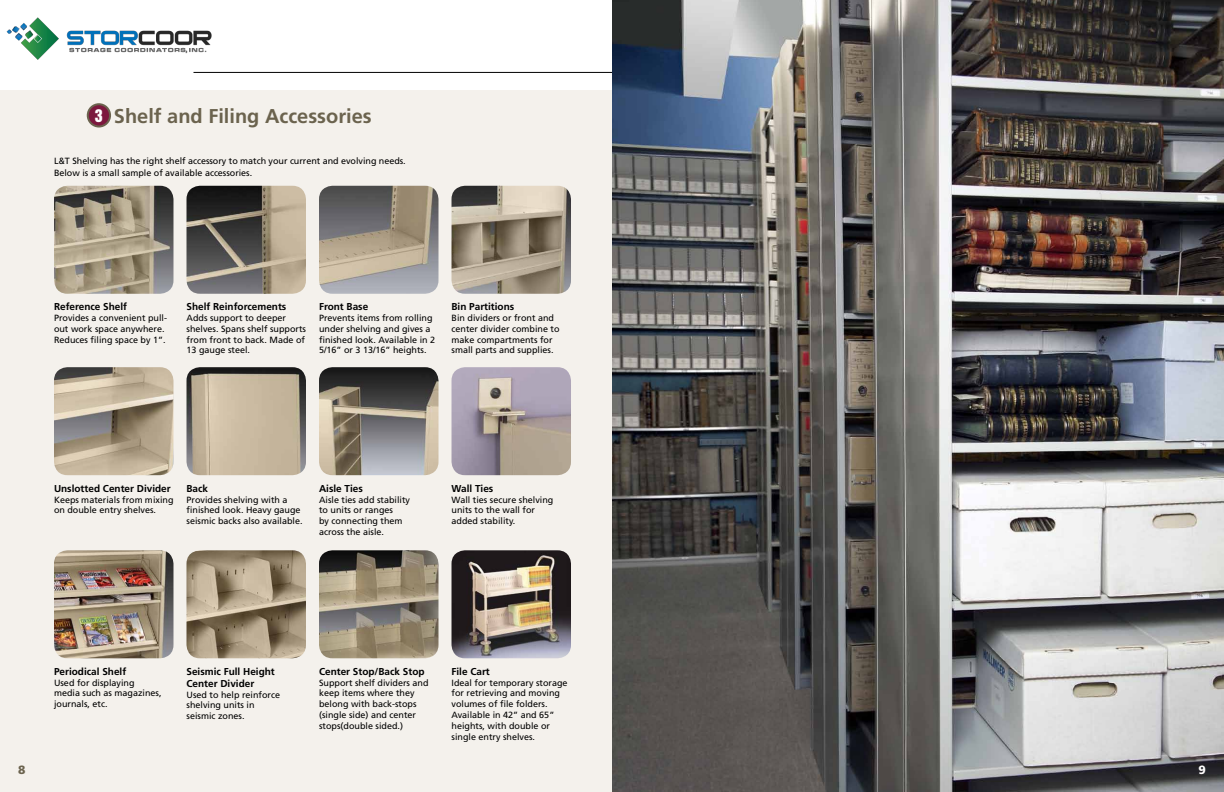
<style>
.page{position:relative;width:1224px;height:792px;background:#fff}
.page>*{position:absolute;margin:0;border:0;box-sizing:border-box;transform-origin:0 0}
.t1{font:700 20px "Frutiger LT Std";color:#6b634e}
.t2{font:16px "Swiss 921 BT Regular A";color:#fff}
.t3{font:900 12px "Frutiger LT Std";color:#6b634e}
.t4{font:900 12px "Frutiger LT Std";color:#fff}
.t5{font:700 10px/12px "Frutiger LT Std";color:#000}
.t6{font:9px/10.8px "Frutiger LT Std";color:#000}
</style>
<div class="page">
<div style="left:0;top:91px;width:612px;height:701px;background:#f4f1ec"></div>
<img style="left:54px;top:186px;width:119px;height:108px">
<img style="left:54px;top:367px;width:119px;height:108px">
<img style="left:54px;top:550px;width:119px;height:108px">
<img style="left:187px;top:186px;width:119px;height:108px">
<img style="left:187px;top:367px;width:119px;height:108px">
<img style="left:187px;top:550px;width:119px;height:108px">
<img style="left:319px;top:186px;width:120px;height:108px">
<img style="left:319px;top:367px;width:120px;height:108px">
<img style="left:319px;top:550px;width:120px;height:108px">
<img style="left:452px;top:186px;width:119px;height:108px">
<img style="left:452px;top:367px;width:119px;height:108px">
<img style="left:452px;top:550px;width:119px;height:108px">
<hr style="left:194px;top:72px;width:418px;height:1px;background:#000">
<img style="left:612px;top:0;width:612px;height:792px">
<div style="left:88px;top:104px;width:22px;height:23px;background:#7c183e;border-radius:50%"></div>
<div style="left:87px;top:103px;width:24px;height:25px;border:2px solid #6b634e;border-radius:50%"></div>
<img style="left:66px;top:30px;width:146px;height:24px">
<img style="left:6px;top:17px;width:53px;height:43px">
<h1 class="t1" style="left:114px;top:104px;width:259px">Shelf and Filing Accessories</h1>
<p class="t6" style="left:54px;top:155px;width:353px;line-height:12px">L&amp;T Shelving has the right shelf accessory to match your current and evolving needs.<br>Below is a small sample of available accessories.</p>
<h2 class="t2" style="left:95px;top:105px;width:9px">3</h2>
<p class="t5" style="left:54px;top:301px;width:75px">Reference Shelf</p>
<p class="t6" style="left:54px;top:313px;width:115px">Provides a convenient pull&shy;out work space anywhere.<br>Reduces filing space by 1”.</p>
<p class="t5" style="left:187px;top:301px;width:101px">Shelf Reinforcements</p>
<p class="t6" style="left:187px;top:313px;width:121px">Adds support to deeper shelves. Spans shelf supports from front to back. Made of<br>13 gauge steel.</p>
<p class="t5" style="left:319px;top:301px;width:51px">Front Base</p>
<p class="t6" style="left:319px;top:313px;width:118px">Prevents items from rolling under shelving and gives a finished look. Available in 2<br>5/16” or 3 13/16” heights.</p>
<p class="t5" style="left:452px;top:301px;width:64px">Bin Partitions</p>
<p class="t6" style="left:452px;top:313px;width:110px">Bin dividers or front and center divider combine to make compartments for small parts and supplies.</p>
<p class="t5" style="left:54px;top:482px;width:118px">Unslotted Center Divider</p>
<p class="t6" style="left:54px;top:494px;width:121px">Keeps materials from mixing on double entry shelves.</p>
<p class="t5" style="left:187px;top:482px;width:23px">Back</p>
<p class="t6" style="left:187px;top:494px;width:118px">Provides shelving with a finished look. Heavy gauge seismic backs also available.</p>
<p class="t5" style="left:319px;top:482px;width:45px">Aisle Ties</p>
<p class="t6" style="left:319px;top:494px;width:93px">Aisle ties add stability to units or ranges<br>by connecting them across the aisle.</p>
<p class="t5" style="left:452px;top:482px;width:43px">Wall Ties</p>
<p class="t6" style="left:452px;top:494px;width:103px">Wall ties secure shelving units to the wall for added stability.</p>
<p class="t5" style="left:54px;top:665px;width:74px">Periodical Shelf</p>
<p class="t6" style="left:54px;top:677px;width:109px">Used for displaying media such as magazines, journals, etc.</p>
<p class="t5" style="left:187px;top:665px;width:90px">Seismic Full Height<br>Center Divider</p>
<p class="t6" style="left:187px;top:689px;width:95px">Used to help reinforce shelving units in seismic zones.</p>
<p class="t5" style="left:319px;top:665px;width:107px">Center Stop/Back Stop</p>
<p class="t6" style="left:319px;top:677px;width:111px">Support shelf dividers and keep items where they belong with back-stops (single side) and center stops(double sided.)</p>
<p class="t5" style="left:452px;top:665px;width:40px">File Cart</p>
<p class="t6" style="left:452px;top:677px;width:118px">Ideal for temporary storage for retrieving and moving volumes of file folders.<br>Available in 42” and 65” heights, with double or single entry shelves.</p>
<h3 class="t3" style="left:18px;top:763px;width:9px">8</h3>
<h3 class="t4" style="left:1199px;top:763px;width:9px">9</h3>
</div>
